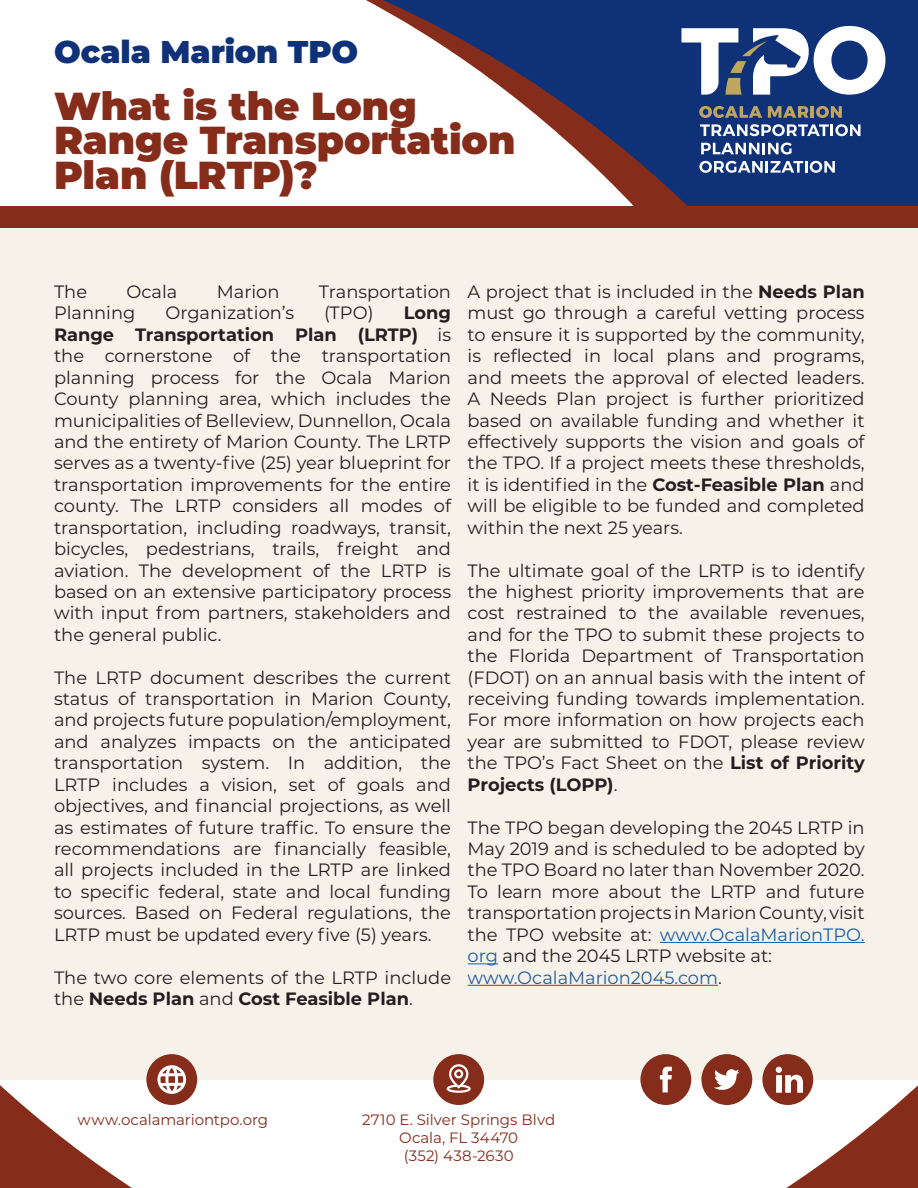
<style>
.page{position:relative;width:918px;height:1188px;background:#fff}
.page>*{position:absolute;margin:0;border:0;box-sizing:border-box;transform-origin:0 0}
.Header_1B{font:900 39px/34.5px "Montserrat";color:#852c1a}
.Header_1B-2{font:900 31.5px "Montserrat";color:#0e3178}
.t1{font:17.85px/21.5px "Montserrat";color:#231f20;text-align:justify}
.t2{font:17.85px "Montserrat";color:#215e9f}
.Graphic_-_County_Lab{font:15px "Montserrat";color:#852c1a}
.s1{font-weight:700}
.s2{color:#215e9f}
.s3{color:#231f20}
</style>
<div class="page">
<svg style="left:383px;top:0;width:535px;height:206px;fill:#0e3178"></svg>
<div style="left:0;top:217px;width:918px;height:863px;background:#f7f2e9"></div>
<div style="left:433px;top:1054px;width:51px;height:51px;background:#852c1a;border-radius:50%"></div>
<svg style="left:447px;top:1064px;width:24px;height:29px"></svg>
<div style="left:640px;top:1054px;width:51px;height:51px;background:#852c1a;border-radius:50%"></div>
<svg style="left:660px;top:1067px;width:12px;height:25px"></svg>
<svg style="left:699px;top:106px;width:63px;height:12px"></svg>
<svg style="left:768px;top:106px;width:74px;height:12px"></svg>
<svg style="left:681px;top:26px;width:204px;height:69px"></svg>
<svg style="left:700px;top:124px;width:161px;height:12px"></svg>
<svg style="left:701px;top:143px;width:91px;height:12px"></svg>
<svg style="left:699px;top:161px;width:136px;height:12px"></svg>
<div style="left:0;top:206px;width:918px;height:21px;background:#852c1a"></div>
<hr style="left:660px;top:942px;width:205px;height:1px;background:#215e9f">
<hr style="left:468px;top:963px;width:30px;height:1px;background:#215e9f">
<hr style="left:468px;top:985px;width:250px;height:1px;background:#215e9f">
<svg style="left:0;top:1054px;width:198px;height:134px"></svg>
<svg style="left:702px;top:942px;width:216px;height:246px"></svg>
<p class="Header_1B-2" style="left:54px;top:28px;width:306px">Ocala Marion TPO</p>
<p class="Header_1B" style="left:54px;top:86px;width:364px">What is the Long</p>
<p class="Header_1B" style="left:54px;top:121px;width:463px">Range Transportation<br>Plan (LRTP)?</p>
<p class="t1" style="left:54px;top:280px;width:35px">The</p>
<p class="t1" style="left:127px;top:280px;width:52px">Ocala</p>
<p class="t1" style="left:217px;top:280px;width:64px">Marion</p>
<p class="t1" style="left:319px;top:280px;width:134px">Transportation</p>
<p class="t1" style="left:54px;top:302px;width:83px">Planning</p>
<p class="t1" style="left:165px;top:302px;width:130px">Organization’s</p>
<p class="t1" style="left:324px;top:302px;width:51px">(TPO)</p>
<p class="t1" style="left:54px;top:302px;width:399px;text-indent:350px"><span class="s1">Long Range Transportation Plan (LRTP)</span> is the cornerstone of the transportation planning process for the Ocala Marion County planning area, which includes the municipalities of Belleview, Dunnellon, Ocala and the entirety of Marion County. The LRTP serves as a twenty-five (25) year blueprint for transportation improvements for the entire county. The LRTP considers all modes of transportation, including roadways, transit, bicycles, pedestrians, trails, freight and aviation. The development of the LRTP is based on an extensive participatory process with input from partners, stakeholders and the general public.</p>
<p class="t1" style="left:54px;top:666px;width:399px">The LRTP document describes the current status of transportation in Marion County, and projects future population/employment, and analyzes impacts on the anticipated transportation system. In addition, the LRTP includes a vision, set of goals and objectives, and financial projections, as well as estimates of future traffic. To ensure the recommendations are financially feasible, all projects included in the LRTP are linked to specific federal, state and local funding sources. Based on Federal regulations, the LRTP must be updated every five (5) years.</p>
<p class="t1" style="left:54px;top:966px;width:399px">The two core elements of the LRTP include the <span class="s1">Needs Plan</span> and <span class="s1">Cost Feasible Plan</span>.</p>
<p class="t1" style="left:468px;top:280px;width:399px">A project that is included in the <span class="s1">Needs Plan </span>must go through a careful vetting process to ensure it is supported by the community, is reflected in local plans and programs, and meets the approval of elected leaders.<br>A Needs Plan project is further prioritized based on available funding and whether it effectively supports the vision and goals of the TPO. If a project meets these thresholds, it is identified in the <span class="s1">Cost-Feasible Plan</span> and will be eligible to be funded and completed within the next 25 years.</p>
<p class="t1" style="left:468px;top:559px;width:399px">The ultimate goal of the LRTP is to identify the highest priority improvements that are cost restrained to the available revenues, and for the TPO to submit these projects to the Florida Department of Transportation (FDOT) on an annual basis with the intent of receiving funding towards implementation.<br>For more information on how projects each year are submitted to FDOT, please review the TPO’s Fact Sheet on the <span class="s1">List of Priority Projects (LOPP)</span>.</p>
<p class="t1" style="left:468px;top:816px;width:399px">The TPO began developing the 2045 LRTP in May 2019 and is scheduled to be adopted by the TPO Board no later than November 2020.<br>To learn more about the LRTP and future transportation projects in Marion County, visit the TPO website at: <span class="s2">www.OcalaMarionTPO. org</span> and the 2045 LRTP website at:</p>
<p class="t2" style="left:468px;top:965px;width:256px">www.OcalaMarion2045.com<span class="s3">.</span></p>
<p class="Graphic_-_County_Lab" style="left:77px;top:1109px;width:192px">www.ocalamariontpo.org</p>
<p class="Graphic_-_County_Lab" style="left:362px;top:1109px;width:195px">2710 E. Silver Springs Blvd</p>
<p class="Graphic_-_County_Lab" style="left:399px;top:1127px;width:120px">Ocala, FL 34470</p>
<p class="Graphic_-_County_Lab" style="left:404px;top:1145px;width:111px">(352) 438-2630</p>
</div>
